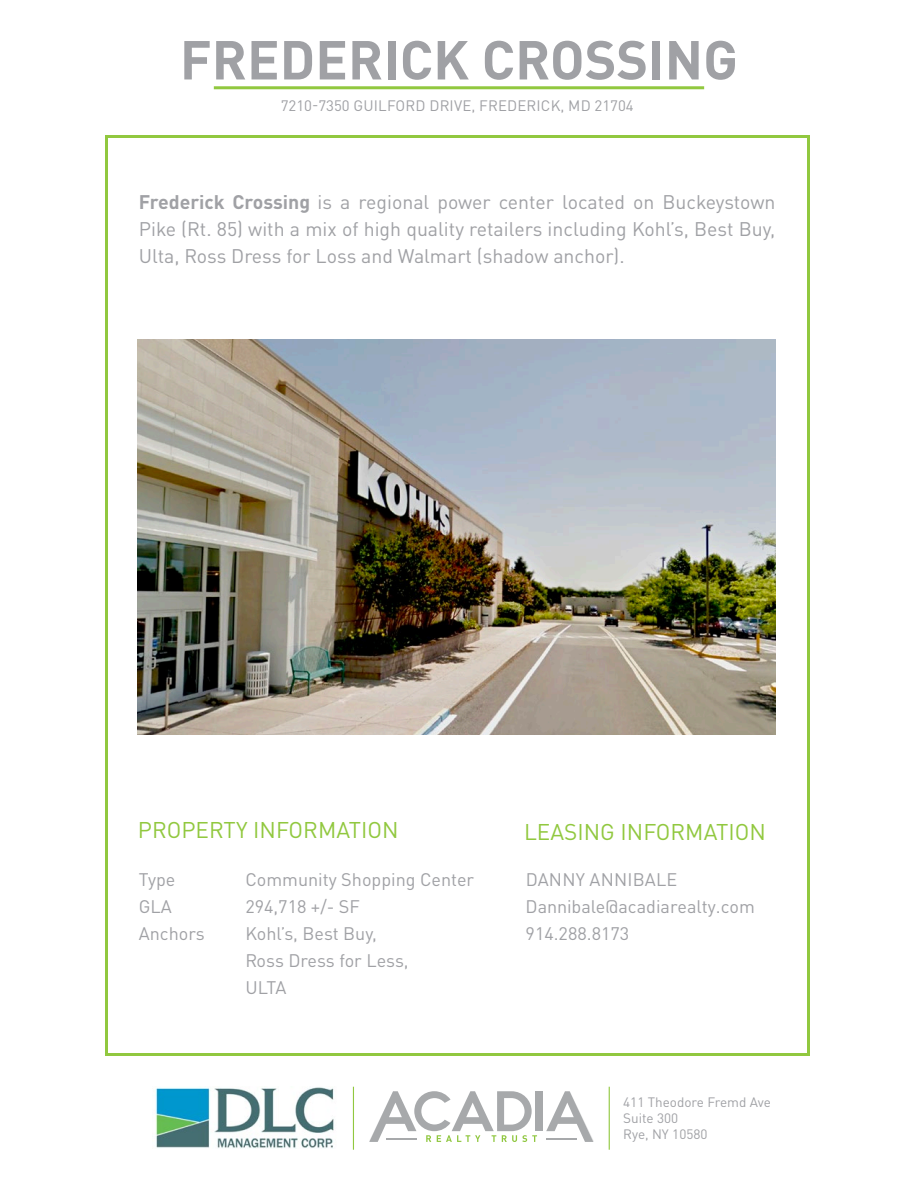
<style>
.page{position:relative;width:918px;height:1188px;background:#fff}
.page>*{position:absolute;margin:0;border:0;box-sizing:border-box;transform-origin:0 0}
.t1{font:700 54px "DIN Pro";color:#a0a1a5}
.t2{font:22.5px "DIN Pro";color:#91c83f}
.t3{font:19.5px/27px "DIN Pro";color:#a0a1a5;text-align:justify}
.t4{font:18px/27px "DIN Pro";color:#a0a1a5}
.t5{font:15px "DIN Pro";letter-spacing:.01em;color:#a0a1a5}
.t6{font:13.5px/16.2px "DIN Pro";color:#a0a1a5}
.s1{font-weight:700}
</style>
<div class="page">
<hr style="left:609px;top:1087px;width:1px;height:63px;background:#91c83f">
<hr style="left:353px;top:1087px;width:1px;height:63px;background:#91c83f">
<svg style="left:546px;top:1091px;width:47px;height:51px"></svg>
<div style="left:536px;top:1091px;width:7px;height:40px;background:#a7a9ab"></div>
<hr style="left:546px;top:1138px;width:30px;height:2px;background:#a7a9ab">
<svg style="left:369px;top:1091px;width:168px;height:51px"></svg>
<hr style="left:214px;top:86px;width:490px;height:3px;background:#91c83f">
<img style="left:155px;top:1087px;width:179px;height:62px">
<img style="left:138px;top:339px;width:637px;height:395px">
<h1 class="t1" style="left:180px;top:15px;width:560px">FREDERICK CROSSING</h1>
<p class="t5" style="left:281px;top:94px;width:354px">7210-7350 GUILFORD DRIVE, FREDERICK, MD 21704</p>
<p class="t3" style="left:139px;top:187px;width:638px"><span class="s1">Frederick Crossing</span> is a regional power center located on Buckeystown Pike (Rt. 85) with a mix of high quality retailers including Kohl’s, Best Buy, Ulta, Ross Dress for Loss and Walmart (shadow anchor).</p>
<p class="t2" style="left:138px;top:812px;width:262px">PROPERTY INFORMATION</p>
<p class="t2" style="left:524px;top:814px;width:243px">LEASING INFORMATION</p>
<p class="t4" style="left:526px;top:865px;width:231px">DANNY ANNIBALE<br>Dannibale@acadiarealty.com<br>914.288.8173</p>
<p class="t4" style="left:139px;top:865px;width:38px">Type</p>
<p class="t4" style="left:245px;top:865px;width:230px">Community Shopping Center</p>
<p class="t4" style="left:139px;top:892px;width:35px">GLA</p>
<p class="t4" style="left:245px;top:892px;width:116px">294,718 +/- SF</p>
<p class="t4" style="left:139px;top:919px;width:67px">Anchors</p>
<p class="t4" style="left:245px;top:919px;width:165px">Kohl’s, Best Buy,<br>Ross Dress for Less,<br>ULTA</p>
<p class="t6" style="left:623px;top:1093px;width:149px">411 Theodore Fremd Ave<br>Suite 300<br>Rye, NY 10580</p>
</div>
